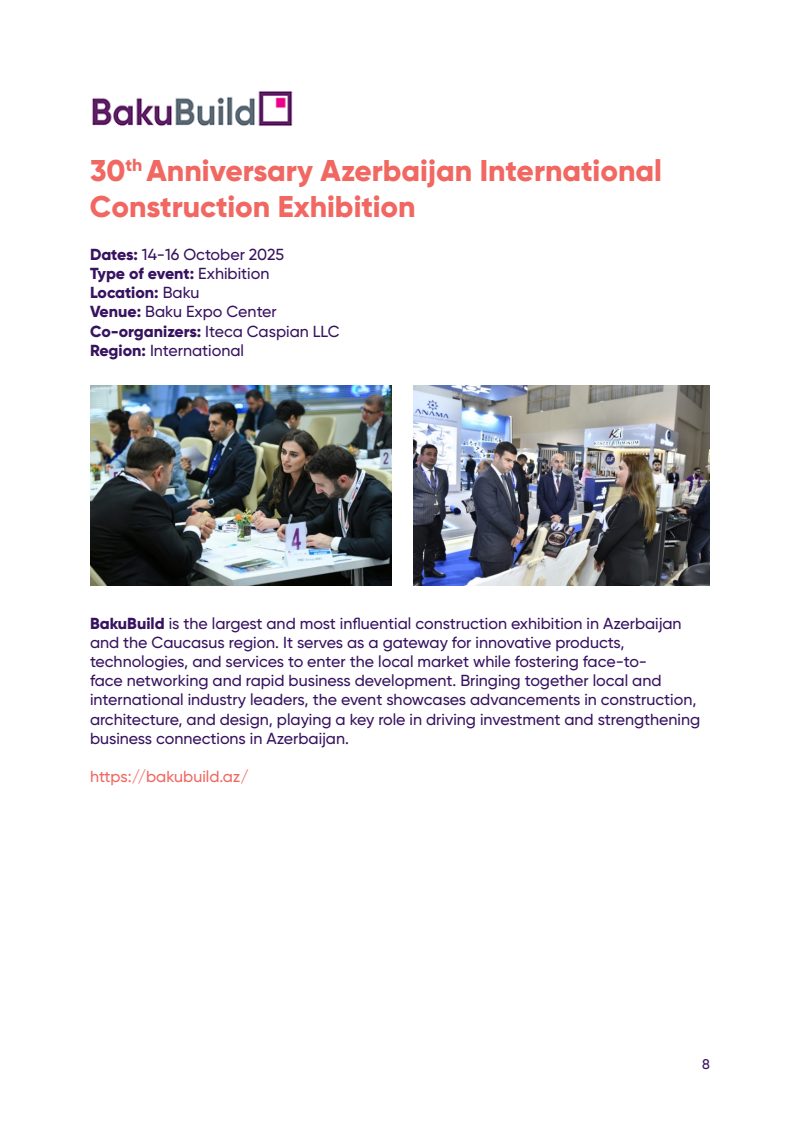
<style>
.page{position:relative;width:800px;height:1130px;background:#fff}
.page>*{position:absolute;margin:0;border:0;box-sizing:border-box;transform-origin:0 0}
.t1{font:800 30px/36px "Gilroy";color:#f16762}
.t2{font:500 16px/19.2px "Gilroy";color:#371260}
.t3{font:500 16px "Gilroy";color:#f16762}
.t4{font:500 14px "Gilroy";color:#371260}
.s1{font-weight:800}
</style>
<div class="page">
<img style="left:92px;top:91px;width:201px;height:35px">
<img style="left:90px;top:386px;width:301px;height:200px">
<img style="left:414px;top:386px;width:296px;height:200px">
<h1 class="t1" style="left:90px;top:152px;width:574px">30<sup>th</sup> Anniversary Azerbaijan International<br>Construction Exhibition</h1>
<p class="t2" style="left:90px;top:245px;width:251px"><span class="s1">Dates:</span> 14-16 October 2025<br><span class="s1">Type of event:</span> Exhibition<br><span class="s1">Location:</span> Baku<br><span class="s1">Venue:</span> Baku Expo Center<br><span class="s1">Co-organizers:</span> Iteca Caspian LLC<br><span class="s1">Region:</span> International</p>
<p class="t2" style="left:90px;top:613px;width:612px"><span class="s1">BakuBuild</span> is the largest and most influential construction exhibition in Azerbaijan and the Caucasus region. It serves as a gateway for innovative products, technologies, and services to enter the local market while fostering face-to-<br>face networking and rapid business development. Bringing together local and international industry leaders, the event showcases advancements in construction, architecture, and design, playing a key role in driving investment and strengthening business connections in Azerbaijan.</p>
<p class="t3" style="left:90px;top:767px;width:160px">https://bakubuild.az/</p>
<p class="t4" style="left:702px;top:1056px;width:9px">8</p>
</div>
